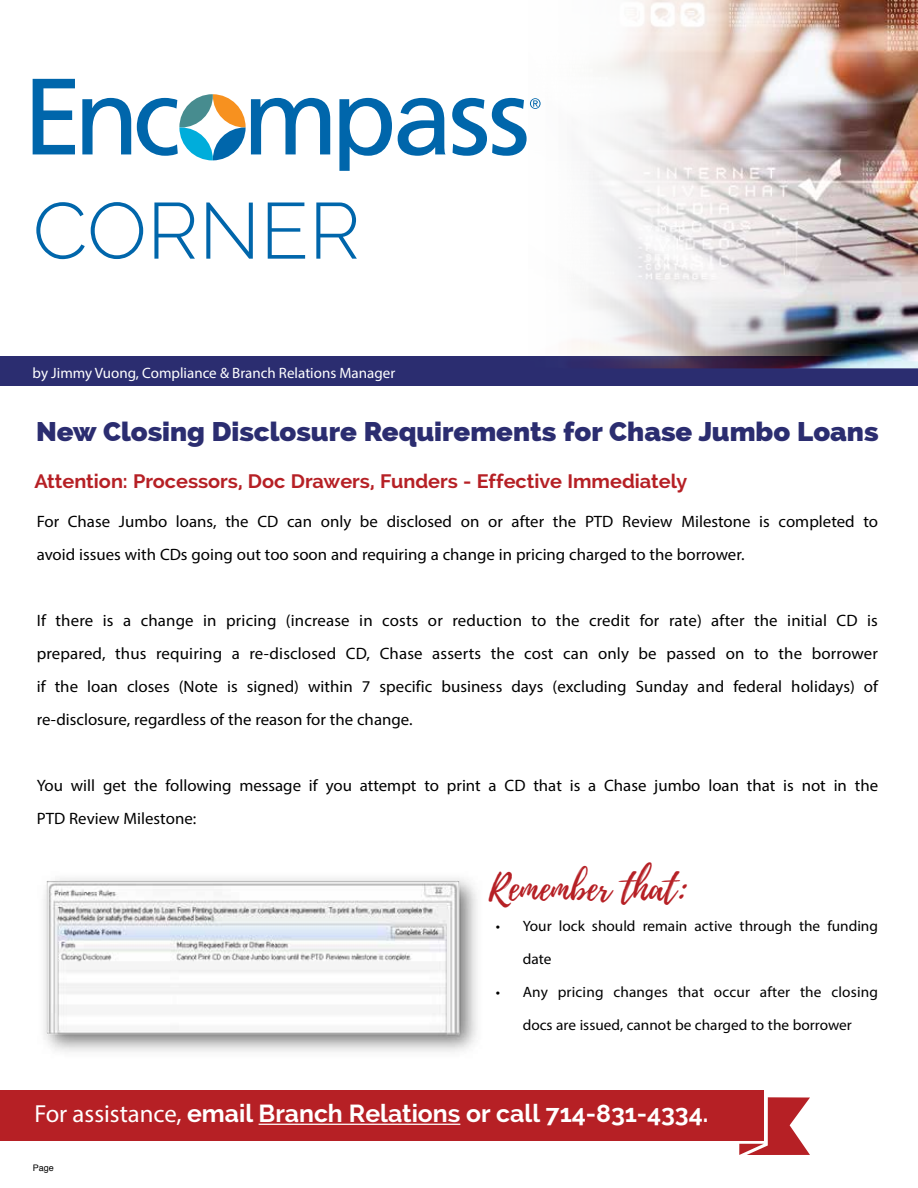
<style>
.page{position:relative;width:918px;height:1188px;background:#fff}
.page>*{position:absolute;margin:0;border:0;box-sizing:border-box;transform-origin:0 0}
.t1{font:300 79.05px "Raleway";color:#0066ab}
.t2{font:36px "Playlist Script";color:#b62025}
.t3{font:800 27px "Raleway";color:#2b2d70}
.t4{font:700 24.75px "Raleway";color:#fff}
.t5{font:700 19.5px "Raleway";color:#b62025}
.t6{font:16.5px/33px "Myriad Pro";color:#000}
.t7{font:15px "Myriad Pro";color:#000}
.t8{font:15px "Myriad Pro";color:#fff}
.t9{font:9px "Helvetica";color:#000}
.s1{font-family:"Myriad Pro";font-weight:400}
.s2{color:#fff}
</style>
<div class="page">
<div style="left:0;top:1090px;width:764px;height:50px;background:#b62025"></div>
<svg style="left:739px;top:1097px;width:71px;height:58px"></svg>
<div style="left:0;top:356px;width:918px;height:30px;background:#2b2d70"></div>
<img style="left:509px;top:0;width:409px;height:368px">
<svg style="left:33px;top:79px;width:42px;height:75px"></svg>
<svg style="left:82px;top:98px;width:49px;height:56px"></svg>
<svg style="left:137px;top:94px;width:193px;height:66px"></svg>
<svg style="left:339px;top:98px;width:53px;height:73px"></svg>
<svg style="left:398px;top:98px;width:48px;height:58px"></svg>
<svg style="left:452px;top:98px;width:89px;height:58px"></svg>
<hr style="left:259px;top:1124px;width:201px;height:1px;background:#fff">
<img style="left:44px;top:878px;width:433px;height:174px">
<h1 class="t1" style="left:33px;top:185px;width:330px">CORNER</h1>
<p class="t8" style="left:33px;top:364px;width:364px">by Jimmy Vuong, Compliance &amp; Branch Relations Manager</p>
<h3 class="t3" style="left:36px;top:416px;width:844px">New Closing Disclosure Requirements for Chase Jumbo Loans</h3>
<p class="t5" style="left:34px;top:470px;width:655px">Attention: Processors, Doc Drawers, Funders - Effective Immediately</p>
<p class="t6" style="left:37px;top:505px;width:843px">For Chase Jumbo loans, the CD can only be disclosed on or after the PTD Review Milestone is completed to avoid issues with CDs going out too soon and requiring a change in pricing charged to the borrower.</p>
<p class="t6" style="left:37px;top:604px;width:843px;text-align:justify">If there is a change in pricing (increase in costs or reduction to the credit for rate) after the initial CD is prepared, thus requiring a re-disclosed CD, Chase asserts the cost can only be passed on to the borrower if the loan closes (Note is signed) within 7 specific business days (excluding Sunday and federal holidays) of re-disclosure, regardless of the reason for the change.</p>
<p class="t6" style="left:37px;top:769px;width:843px">You will get the following message if you attempt to print a CD that is a Chase jumbo loan that is not in the<br>PTD Review Milestone:</p>
<h2 class="t2" style="left:489px;top:862px;width:200px">Remember that:</h2>
<p class="t7" style="left:496px;top:916px;width:384px">• Your lock should remain active through the funding</p>
<p class="t7" style="left:523px;top:949px;width:30px">date</p>
<p class="t7" style="left:496px;top:982px;width:384px">• Any pricing changes that occur after the closing</p>
<p class="t7" style="left:523px;top:1015px;width:331px">docs are issued, cannot be charged to the borrower</p>
<h3 class="t4" style="left:34px;top:1100px;width:675px"><span class="s1">For assistance,</span> email Branch Relations or call 714-831-4334.</h3>
<p class="t9" style="left:33px;top:1161px;width:30px">Page <span class="s2">6</span></p>
</div>
